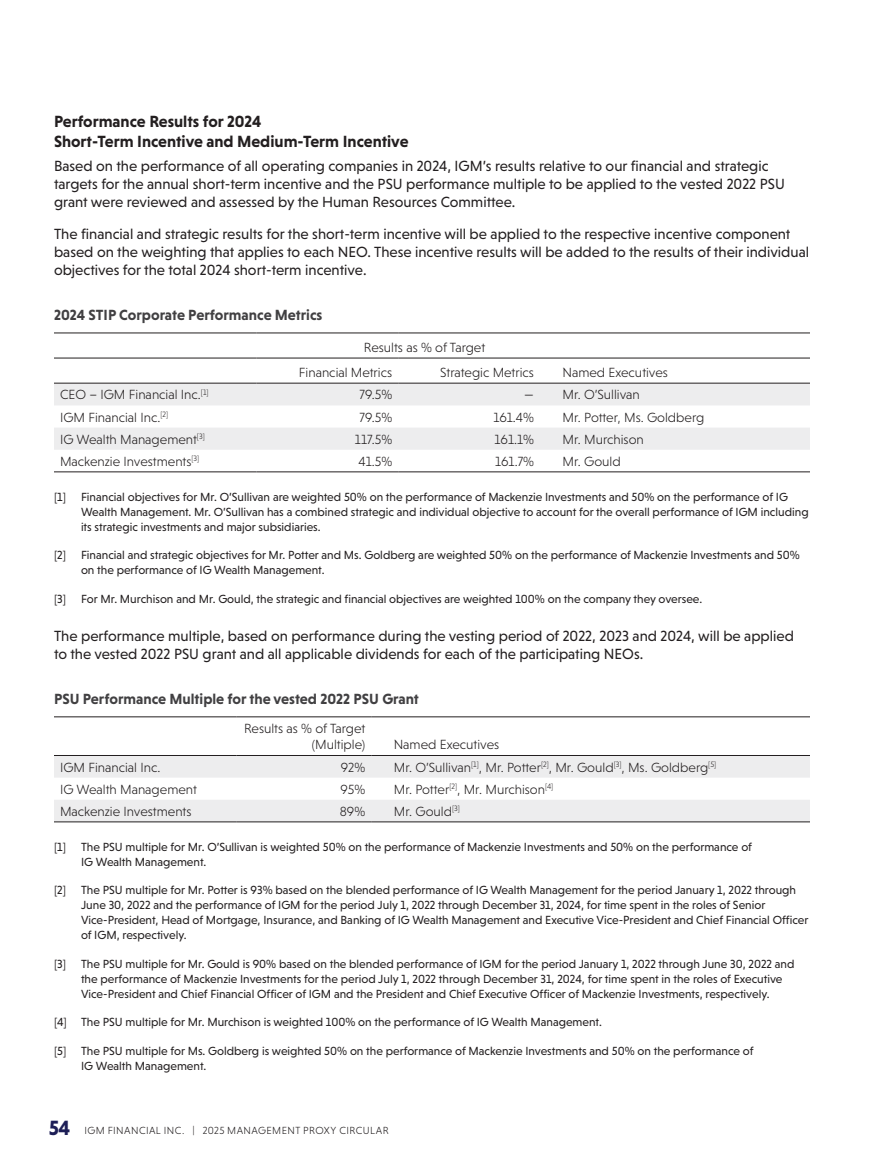
<style>
.page{position:relative;width:891px;height:1175px;background:#fff}
.page>*{position:absolute;margin:0;border:0;box-sizing:border-box;transform-origin:0 0}
.H2_-_Small{font:700 16.5px "Niveau Grotesk";color:#231f20}
.Body{font:15px/18px "Niveau Grotesk";color:#231f20}
.t1{font:700 15px "Niveau Grotesk";color:#414042}
.H2_-_Table{font:300 13.5px/16.5px "Niveau Grotesk";color:#231f20;text-align:right}
.Footnotes{font:12px/15px "Niveau Grotesk";color:#231f20}
.t2{font:300 10.5px "Niveau Grotesk";letter-spacing:.035em;color:#231f20}
.s1{font-weight:400;font-size:21px;color:#fff}
</style>
<div class="page">
<svg style="left:54px;top:384px;width:756px;height:66px;fill:#ededee"></svg>
<hr style="left:54px;top:333px;width:202px;height:1px;background:#231f20">
<hr style="left:256px;top:333px;width:142px;height:1px;background:#231f20">
<hr style="left:398px;top:333px;width:142px;height:1px;background:#231f20">
<hr style="left:540px;top:333px;width:270px;height:1px;background:#231f20">
<hr style="left:54px;top:358px;width:202px;height:1px;background:#231f20">
<hr style="left:256px;top:358px;width:142px;height:1px;background:#231f20">
<hr style="left:398px;top:358px;width:142px;height:1px;background:#231f20">
<hr style="left:540px;top:358px;width:270px;height:1px;background:#231f20">
<hr style="left:54px;top:383px;width:202px;height:1px;background:#231f20">
<hr style="left:256px;top:383px;width:142px;height:1px;background:#231f20">
<hr style="left:398px;top:383px;width:142px;height:1px;background:#231f20">
<hr style="left:540px;top:383px;width:270px;height:1px;background:#231f20">
<hr style="left:54px;top:471px;width:202px;height:1px;background:#231f20">
<hr style="left:256px;top:471px;width:142px;height:1px;background:#231f20">
<hr style="left:398px;top:471px;width:142px;height:1px;background:#231f20">
<hr style="left:540px;top:471px;width:270px;height:1px;background:#231f20">
<svg style="left:54px;top:756px;width:756px;height:65px;fill:#ededee"></svg>
<hr style="left:54px;top:716px;width:182px;height:1px;background:#231f20">
<hr style="left:236px;top:716px;width:135px;height:1px;background:#231f20">
<hr style="left:371px;top:716px;width:439px;height:1px;background:#231f20">
<hr style="left:54px;top:755px;width:182px;height:1px;background:#231f20">
<hr style="left:236px;top:755px;width:135px;height:1px;background:#231f20">
<hr style="left:371px;top:755px;width:439px;height:1px;background:#231f20">
<hr style="left:54px;top:821px;width:182px;height:1px;background:#231f20">
<hr style="left:236px;top:821px;width:135px;height:1px;background:#231f20">
<hr style="left:371px;top:821px;width:439px;height:1px;background:#231f20">
<p class="H2_-_Small" style="left:54px;top:112px;width:209px">Performance Results for 2024</p>
<p class="H2_-_Small" style="left:54px;top:132px;width:356px">Short-Term Incentive and Medium-Term Incentive</p>
<p class="Body" style="left:54px;top:157px;width:732px">Based on the performance of all operating companies in 2024, IGM’s results relative to our financial and strategic targets for the annual short-term incentive and the PSU performance multiple to be applied to the vested 2022 PSU grant were reviewed and assessed by the Human Resources Committee.</p>
<p class="Body" style="left:54px;top:225px;width:757px">The financial and strategic results for the short-term incentive will be applied to the respective incentive component based on the weighting that applies to each NEO. These incentive results will be added to the results of their individual objectives for the total 2024 short-term incentive.</p>
<h3 class="t1" style="left:54px;top:306px;width:270px">2024 STIP Corporate Performance Metrics</h3>
<p class="H2_-_Table" style="left:364px;top:339px;width:123px">Results as % of Target</p>
<p class="H2_-_Table" style="left:299px;top:364px;width:95px">Financial Metrics</p>
<p class="H2_-_Table" style="left:440px;top:364px;width:95px">Strategic Metrics</p>
<p class="H2_-_Table" style="left:562px;top:364px;width:107px">Named Executives</p>
<p class="H2_-_Table" style="left:60px;top:386px;width:150px">CEO – IGM Financial Inc.<sup>[1]</sup></p>
<p class="H2_-_Table" style="left:360px;top:386px;width:34px">79.5%</p>
<p class="H2_-_Table" style="left:524px;top:386px;width:11px">—</p>
<p class="H2_-_Table" style="left:562px;top:386px;width:79px">Mr. O’Sullivan</p>
<p class="H2_-_Table" style="left:60px;top:409px;width:110px">IGM Financial Inc.<sup>[2]</sup></p>
<p class="H2_-_Table" style="left:360px;top:409px;width:34px">79.5%</p>
<p class="H2_-_Table" style="left:493px;top:409px;width:42px">161.4%</p>
<p class="H2_-_Table" style="left:562px;top:409px;width:143px">Mr. Potter, Ms. Goldberg</p>
<p class="H2_-_Table" style="left:60px;top:431px;width:146px">IG Wealth Management<sup>[3]</sup></p>
<p class="H2_-_Table" style="left:355px;top:431px;width:39px">117.5%</p>
<p class="H2_-_Table" style="left:495px;top:431px;width:41px">161.1%</p>
<p class="H2_-_Table" style="left:562px;top:431px;width:83px">Mr. Murchison</p>
<p class="H2_-_Table" style="left:60px;top:453px;width:141px">Mackenzie Investments<sup>[3]</sup></p>
<p class="H2_-_Table" style="left:358px;top:453px;width:35px">41.5%</p>
<p class="H2_-_Table" style="left:495px;top:453px;width:40px">161.7%</p>
<p class="H2_-_Table" style="left:562px;top:453px;width:60px">Mr. Gould</p>
<p class="Footnotes" style="left:54px;top:489px;width:13px">[1]</p>
<p class="Footnotes" style="left:81px;top:489px;width:729px">Financial objectives for Mr. O’Sullivan are weighted 50% on the performance of Mackenzie Investments and 50% on the performance of IG<br>Wealth Management. Mr. O’Sullivan has a combined strategic and individual objective to account for the overall performance of IGM including its strategic investments and major subsidiaries.</p>
<p class="Footnotes" style="left:81px;top:547px;width:720px;text-indent:-27px">[2] Financial and strategic objectives for Mr. Potter and Ms. Goldberg are weighted 50% on the performance of Mackenzie Investments and 50% on the performance of IG Wealth Management.</p>
<p class="Footnotes" style="left:54px;top:591px;width:650px">[3] For Mr. Murchison and Mr. Gould, the strategic and financial objectives are weighted 100% on the company they oversee.</p>
<p class="Body" style="left:54px;top:626px;width:741px">The performance multiple, based on performance during the vesting period of 2022, 2023 and 2024, will be applied to the vested 2022 PSU grant and all applicable dividends for each of the participating NEOs.</p>
<h3 class="t1" style="left:54px;top:690px;width:366px">PSU Performance Multiple for the vested 2022 PSU Grant</h3>
<p class="H2_-_Table" style="left:244px;top:720px;width:123px">Results as % of Target (Multiple)</p>
<p class="H2_-_Table" style="left:394px;top:736px;width:107px">Named Executives</p>
<p class="H2_-_Table" style="left:60px;top:758px;width:102px">IGM Financial Inc.</p>
<p class="H2_-_Table" style="left:341px;top:758px;width:26px">92%</p>
<p class="H2_-_Table" style="left:394px;top:758px;width:324px">Mr. O’Sullivan<sup>[1]</sup>, Mr. Potter<sup>[2]</sup>, Mr. Gould<sup>[3]</sup>, Ms. Goldberg<sup>[5]</sup></p>
<p class="H2_-_Table" style="left:60px;top:781px;width:138px">IG Wealth Management</p>
<p class="H2_-_Table" style="left:340px;top:781px;width:26px">95%</p>
<p class="H2_-_Table" style="left:394px;top:781px;width:161px">Mr. Potter<sup>[2]</sup>, Mr. Murchison<sup>[4]</sup></p>
<p class="H2_-_Table" style="left:60px;top:803px;width:133px">Mackenzie Investments</p>
<p class="H2_-_Table" style="left:340px;top:803px;width:27px">89%</p>
<p class="H2_-_Table" style="left:394px;top:803px;width:68px">Mr. Gould<sup>[3]</sup></p>
<p class="Footnotes" style="left:54px;top:839px;width:13px">[1]</p>
<p class="Footnotes" style="left:81px;top:839px;width:673px">The PSU multiple for Mr. O’Sullivan is weighted 50% on the performance of Mackenzie Investments and 50% on the performance of<br>IG Wealth Management.</p>
<p class="Footnotes" style="left:81px;top:882px;width:729px;text-indent:-27px">[2] The PSU multiple for Mr. Potter is 93% based on the blended performance of IG Wealth Management for the period January 1, 2022 through June 30, 2022 and the performance of IGM for the period July 1, 2022 through December 31, 2024, for time spent in the roles of Senior Vice‑President, Head of Mortgage, Insurance, and Banking of IG Wealth Management and Executive Vice-President and Chief Financial Officer of IGM, respectively.</p>
<p class="Footnotes" style="left:81px;top:956px;width:715px;text-indent:-27px">[3] The PSU multiple for Mr. Gould is 90% based on the blended performance of IGM for the period January 1, 2022 through June 30, 2022 and the performance of Mackenzie Investments for the period July 1, 2022 through December 31, 2024, for time spent in the roles of Executive<br>Vice-President and Chief Financial Officer of IGM and the President and Chief Executive Officer of Mackenzie Investments, respectively.</p>
<p class="Footnotes" style="left:54px;top:1014px;width:549px">[4] The PSU multiple for Mr. Murchison is weighted 100% on the performance of IG Wealth Management.</p>
<p class="Footnotes" style="left:81px;top:1043px;width:674px;text-indent:-27px">[5] The PSU multiple for Ms. Goldberg is weighted 50% on the performance of Mackenzie Investments and 50% on the performance of<br>IG Wealth Management.</p>
<p class="t2" style="left:49px;top:1124px;width:341px"><span class="s1">54</span> IGM FINANCIAL INC. | 2025 MANAGEMENT PROXY CIRCULAR</p>
</div>
